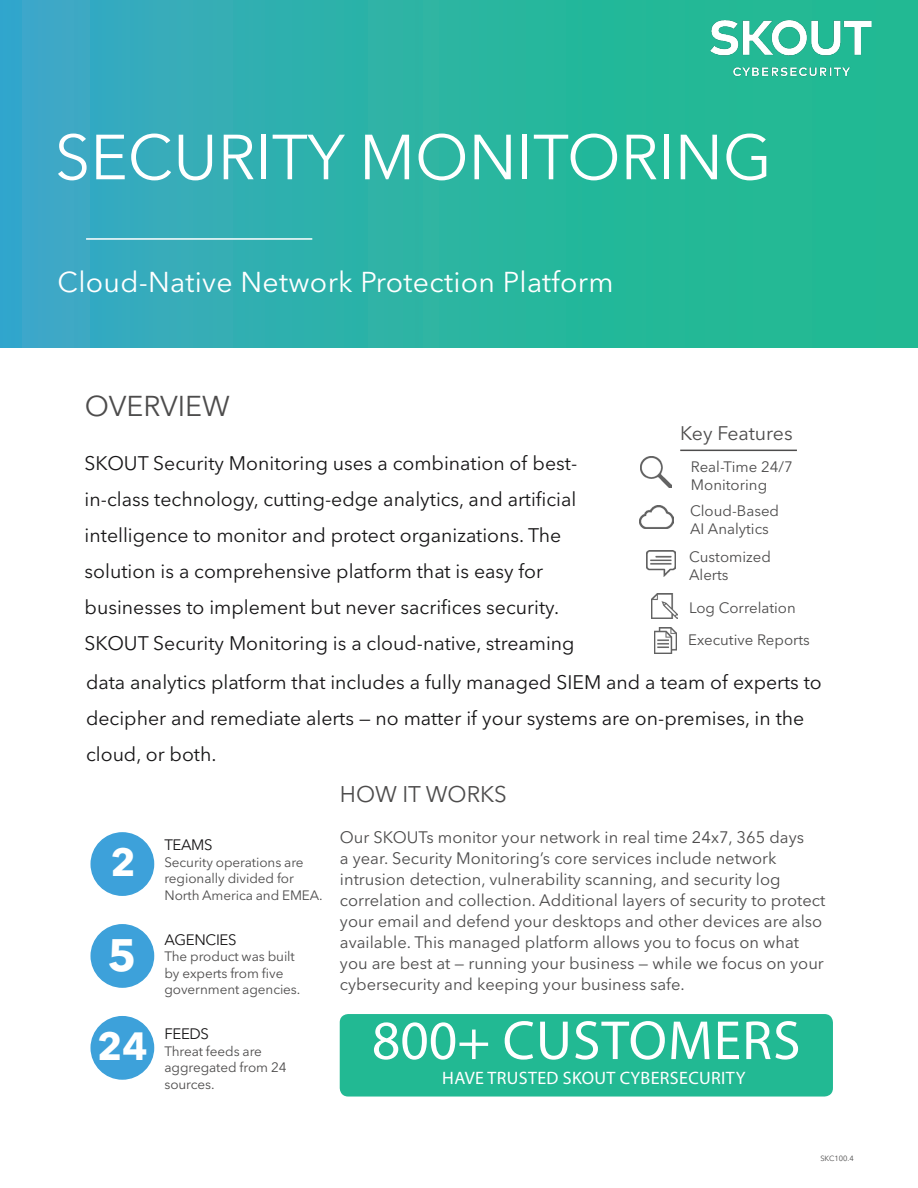
<style>
.page{position:relative;width:918px;height:1188px;background:#fff}
.page>*{position:absolute;margin:0;border:0;box-sizing:border-box;transform-origin:0 0}
.t1{font:63px "Avenir Next LT Pro";color:#fff}
.t2{font:55.5px "Myriad Pro";letter-spacing:.02em;color:#fff}
.t3{font:700 45px "Avenir Next LT Pro";color:#fff}
.t4{font:700 39px "Avenir Next LT Pro";color:#fff}
.t5{font:28.5px "Avenir Next LT Pro";letter-spacing:.01em;color:#fff}
.t6{font:28.5px "Avenir Next LT Pro";color:#4d4c4c}
.t7{font:22.5px "Avenir Next LT Pro";color:#4d4c4c}
.t8{font:19.5px/36px "Avenir Next LT Pro";color:#161516}
.t9{font:19.5px "Avenir Next LT Pro";letter-spacing:-.005em;color:#4d4c4c}
.t10{font:18px "Myriad Pro";letter-spacing:.02em;color:#fff}
.t11{font:16.5px/21px "Avenir Next LT Pro";color:#4d4c4c}
.t12{font:15px "Avenir Next LT Pro";color:#4d4c4c}
.t13{font:15px "Avenir Next LT Pro";letter-spacing:-.025em;color:#161516}
.t14{font:13.5px/16.5px "Avenir Next LT Pro";letter-spacing:-.005em;color:#4d4c4c}
.t15{font:7.5px "Avenir Next LT Pro";color:#4d4c4c}
</style>
<div class="page">
<div style="left:0;top:0;width:918px;height:347px;background:linear-gradient(to right,#39a9c3,#1dbd89)"></div>
<img style="left:691px;top:0;width:201px;height:89px">
<div style="left:340px;top:1014px;width:493px;height:83px;background:#22b993;border-radius:9px"></div>
<div style="left:91px;top:833px;width:63px;height:62px;background:#3da1da;border-radius:50%"></div>
<div style="left:90px;top:832px;width:64px;height:64px;border:2px solid #3da1da;border-radius:50%"></div>
<div style="left:91px;top:925px;width:63px;height:62px;background:#3da1da;border-radius:50%"></div>
<div style="left:90px;top:924px;width:64px;height:64px;border:2px solid #3da1da;border-radius:50%"></div>
<div style="left:91px;top:1017px;width:63px;height:62px;background:#3da1da;border-radius:50%"></div>
<div style="left:90px;top:1016px;width:64px;height:64px;border:2px solid #3da1da;border-radius:50%"></div>
<hr style="left:86px;top:238px;width:226px;height:2px;background:#fff">
<img style="left:641px;top:457px;width:30px;height:30px">
<img style="left:640px;top:505px;width:34px;height:24px">
<img style="left:646px;top:550px;width:29px;height:27px">
<img style="left:652px;top:594px;width:25px;height:25px">
<img style="left:654px;top:628px;width:23px;height:25px">
<hr style="left:680px;top:450px;width:117px;height:1px;background:#4d4c4c">
<p class="t1" style="left:55px;top:120px;width:719px">SECURITY MONITORING</p>
<p class="t5" style="left:58px;top:265px;width:558px">Cloud-Native Network Protection Platform</p>
<p class="t6" style="left:85px;top:389px;width:146px">OVERVIEW</p>
<p class="t8" style="left:85px;top:445px;width:494px">SKOUT Security Monitoring uses a combination of best&shy;in-class technology, cutting-edge analytics, and artificial intelligence to monitor and protect organizations. The solution is a comprehensive platform that is easy for businesses to implement but never sacrifices security.<br>SKOUT Security Monitoring is a cloud-native, streaming</p>
<p class="t9" style="left:680px;top:421px;width:114px">Key Features</p>
<p class="t12" style="left:691px;top:458px;width:103px">Real-Time 24/7</p>
<p class="t12" style="left:691px;top:476px;width:78px">Monitoring</p>
<p class="t12" style="left:690px;top:502px;width:91px">Cloud-Based</p>
<p class="t12" style="left:690px;top:520px;width:80px">AI Analytics</p>
<p class="t12" style="left:689px;top:548px;width:83px">Customized</p>
<p class="t12" style="left:689px;top:566px;width:41px">Alerts</p>
<p class="t12" style="left:689px;top:599px;width:108px">Log Correlation</p>
<p class="t12" style="left:688px;top:630px;width:123px">Executive Reports</p>
<p class="t8" style="left:86px;top:664px;width:737px">data analytics platform that includes a fully managed SIEM and a team of experts to decipher and remediate alerts — no matter if your systems are on-premises, in the cloud, or both.</p>
<p class="t4" style="left:111px;top:838px;width:27px">2</p>
<p class="t3" style="left:108px;top:928px;width:31px">5</p>
<p class="t4" style="left:97px;top:1022px;width:52px">24</p>
<p class="t13" style="left:164px;top:836px;width:50px">TEAMS</p>
<p class="t14" style="left:164px;top:854px;width:160px">Security operations are regionally divided for<br>North America and EMEA.</p>
<p class="t13" style="left:164px;top:931px;width:74px">AGENCIES</p>
<p class="t14" style="left:164px;top:948px;width:137px">The product was built by experts from five government agencies.</p>
<p class="t13" style="left:164px;top:1025px;width:46px">FEEDS</p>
<p class="t14" style="left:164px;top:1043px;width:124px">Threat feeds are aggregated from 24 sources.</p>
<p class="t7" style="left:340px;top:781px;width:169px">HOW IT WORKS</p>
<p class="t11" style="left:340px;top:827px;width:487px">Our SKOUTs monitor your network in real time 24x7, 365 days<br>a year. Security Monitoring’s core services include network intrusion detection, vulnerability scanning, and security log correlation and collection. Additional layers of security to protect your email and defend your desktops and other devices are also available. This managed platform allows you to focus on what you are best at — running your business — while we focus on your cybersecurity and keeping your business safe.</p>
<p class="t2" style="left:372px;top:1006px;width:430px">800+ CUSTOMERS</p>
<p class="t10" style="left:442px;top:1067px;width:305px">HAVE TRUSTED SKOUT CYBERSECURITY</p>
<p class="t15" style="left:820px;top:1154px;width:35px">SKC100.4</p>
</div>
